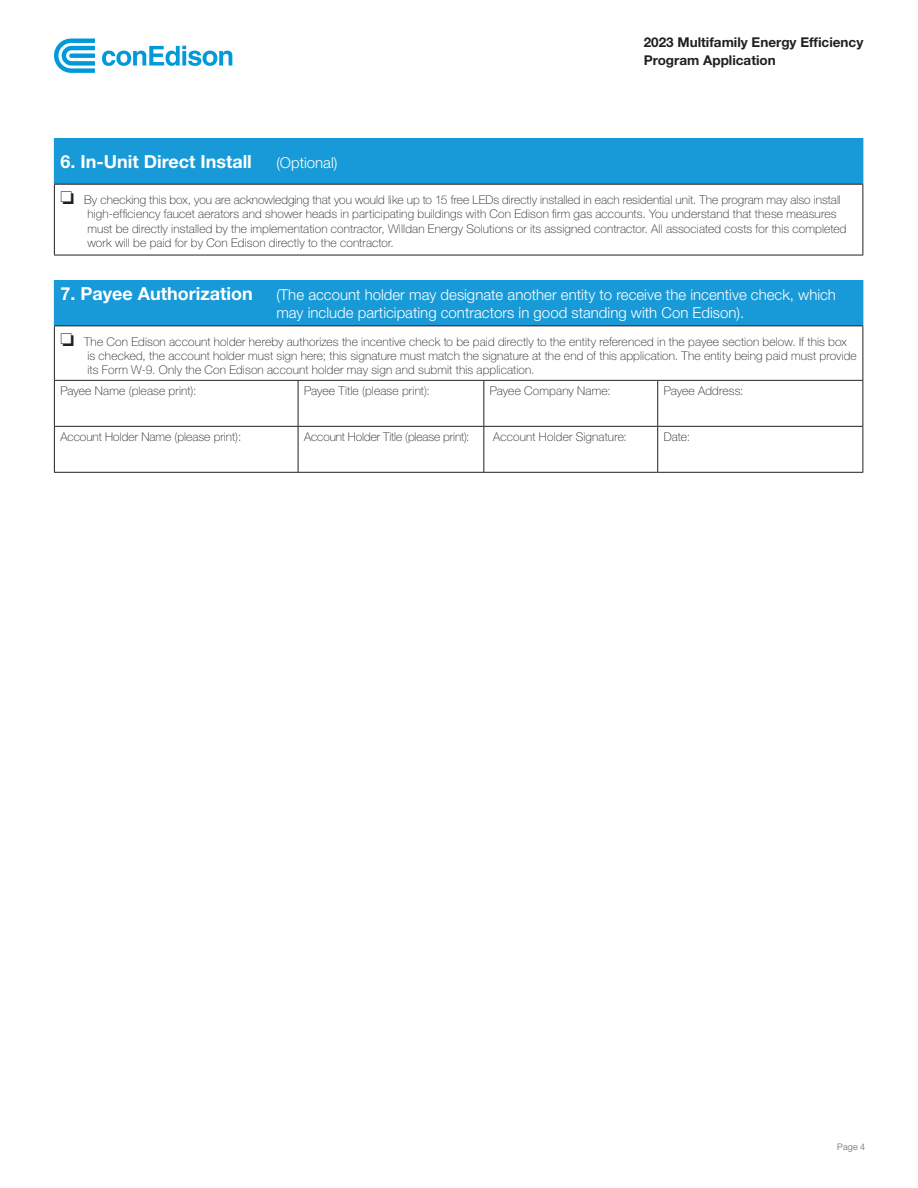
<style>
.page{position:relative;width:918px;height:1188px;background:#fff}
.page>*{position:absolute;margin:0;border:0;box-sizing:border-box;transform-origin:0 0}
.t1{font:700 18px "Helvetica Neue LT Std";color:#fff}
.t2{font:300 15px/18px "Helvetica Neue LT Std";color:#fff}
.t3{font:700 13.5px/18px "Helvetica Neue LT Std";color:#231f20}
.t4{font:100 12px/14.4px "Helvetica Neue LT Std";letter-spacing:.01em;color:#231f20}
.t5{font:300 9px "Helvetica Neue LT Std";color:#636366}
</style>
<div class="page">
<svg style="left:102px;top:46px;width:130px;height:20px"></svg>
<svg style="left:54px;top:39px;width:41px;height:34px"></svg>
<div style="left:54px;top:138px;width:809px;height:46px;background:#179ad7"></div>
<hr style="left:54px;top:184px;width:809px;height:1px;background:#231f20">
<hr style="left:54px;top:185px;width:1px;height:70px;background:#231f20">
<hr style="left:862px;top:185px;width:1px;height:70px;background:#231f20">
<hr style="left:54px;top:255px;width:809px;height:1px;background:#231f20">
<div style="left:54px;top:280px;width:809px;height:46px;background:#179ad7"></div>
<hr style="left:54px;top:326px;width:1px;height:54px;background:#231f20">
<hr style="left:862px;top:326px;width:1px;height:54px;background:#231f20">
<hr style="left:54px;top:380px;width:244px;height:1px;background:#231f20">
<hr style="left:54px;top:381px;width:1px;height:45px;background:#231f20">
<hr style="left:298px;top:380px;width:186px;height:1px;background:#231f20">
<hr style="left:298px;top:381px;width:1px;height:45px;background:#231f20">
<hr style="left:484px;top:380px;width:174px;height:1px;background:#231f20">
<hr style="left:483px;top:381px;width:1px;height:45px;background:#231f20">
<hr style="left:658px;top:380px;width:205px;height:1px;background:#231f20">
<hr style="left:657px;top:381px;width:1px;height:45px;background:#231f20">
<hr style="left:862px;top:381px;width:1px;height:45px;background:#231f20">
<hr style="left:54px;top:426px;width:244px;height:1px;background:#231f20">
<hr style="left:54px;top:427px;width:1px;height:45px;background:#231f20">
<hr style="left:298px;top:426px;width:186px;height:1px;background:#231f20">
<hr style="left:298px;top:427px;width:1px;height:45px;background:#231f20">
<hr style="left:484px;top:426px;width:174px;height:1px;background:#231f20">
<hr style="left:483px;top:427px;width:1px;height:45px;background:#231f20">
<hr style="left:658px;top:426px;width:205px;height:1px;background:#231f20">
<hr style="left:657px;top:427px;width:1px;height:45px;background:#231f20">
<hr style="left:862px;top:427px;width:1px;height:45px;background:#231f20">
<hr style="left:54px;top:472px;width:244px;height:1px;background:#231f20">
<hr style="left:298px;top:472px;width:186px;height:1px;background:#231f20">
<hr style="left:484px;top:472px;width:174px;height:1px;background:#231f20">
<hr style="left:658px;top:472px;width:205px;height:1px;background:#231f20">
<hr style="left:54px;top:325px;width:244px;height:1px;background:#231f20">
<hr style="left:298px;top:325px;width:186px;height:1px;background:#231f20">
<hr style="left:484px;top:325px;width:174px;height:1px;background:#231f20">
<hr style="left:658px;top:325px;width:205px;height:1px;background:#231f20">
<p class="t3" style="left:644px;top:33px;width:221px">2023 Multifamily Energy Efficiency<br>Program Application</p>
<h1 class="t1" style="left:60px;top:150px;width:193px">6. In-Unit Direct Install</h1>
<p class="t2" style="left:276px;top:153px;width:63px">(Optional)</p>
<p class="t4" style="left:87px;top:192px;width:761px;text-indent:-27px">□ By checking this box, you are acknowledging that you would like up to 15 free LEDs directly installed in each residential unit. The program may also install high-efficiency faucet aerators and shower heads in participating buildings with Con Edison firm gas accounts. You understand that these measures must be directly installed by the implementation contractor, Willdan Energy Solutions or its assigned contractor. All associated costs for this completed work will be paid for by Con Edison directly to the contractor.</p>
<h1 class="t1" style="left:60px;top:283px;width:194px">7. Payee Authorization</h1>
<p class="t2" style="left:276px;top:286px;width:561px">(The account holder may designate another entity to receive the incentive check, which may include participating contractors in good standing with Con Edison).</p>
<p class="t4" style="left:87px;top:334px;width:771px;text-indent:-27px">□ The Con Edison account holder hereby authorizes the incentive check to be paid directly to the entity referenced in the payee section below. If this box is checked, the account holder must sign here; this signature must match the signature at the end of this application. The entity being paid must provide its Form W-9. Only the Con Edison account holder may sign and submit this application.</p>
<p class="t4" style="left:60px;top:383px;width:137px">Payee Name (please print):</p>
<p class="t4" style="left:304px;top:383px;width:127px">Payee Title (please print):</p>
<p class="t4" style="left:490px;top:383px;width:122px">Payee Company Name:</p>
<p class="t4" style="left:664px;top:383px;width:81px">Payee Address:</p>
<p class="t4" style="left:60px;top:429px;width:182px">Account Holder Name (please print):</p>
<p class="t4" style="left:304px;top:429px;width:167px">Account Holder Title (please print):</p>
<p class="t4" style="left:493px;top:429px;width:135px">Account Holder Signature:</p>
<p class="t4" style="left:664px;top:429px;width:28px">Date:</p>
<p class="t5" style="left:837px;top:1141px;width:29px">Page 4</p>
</div>
